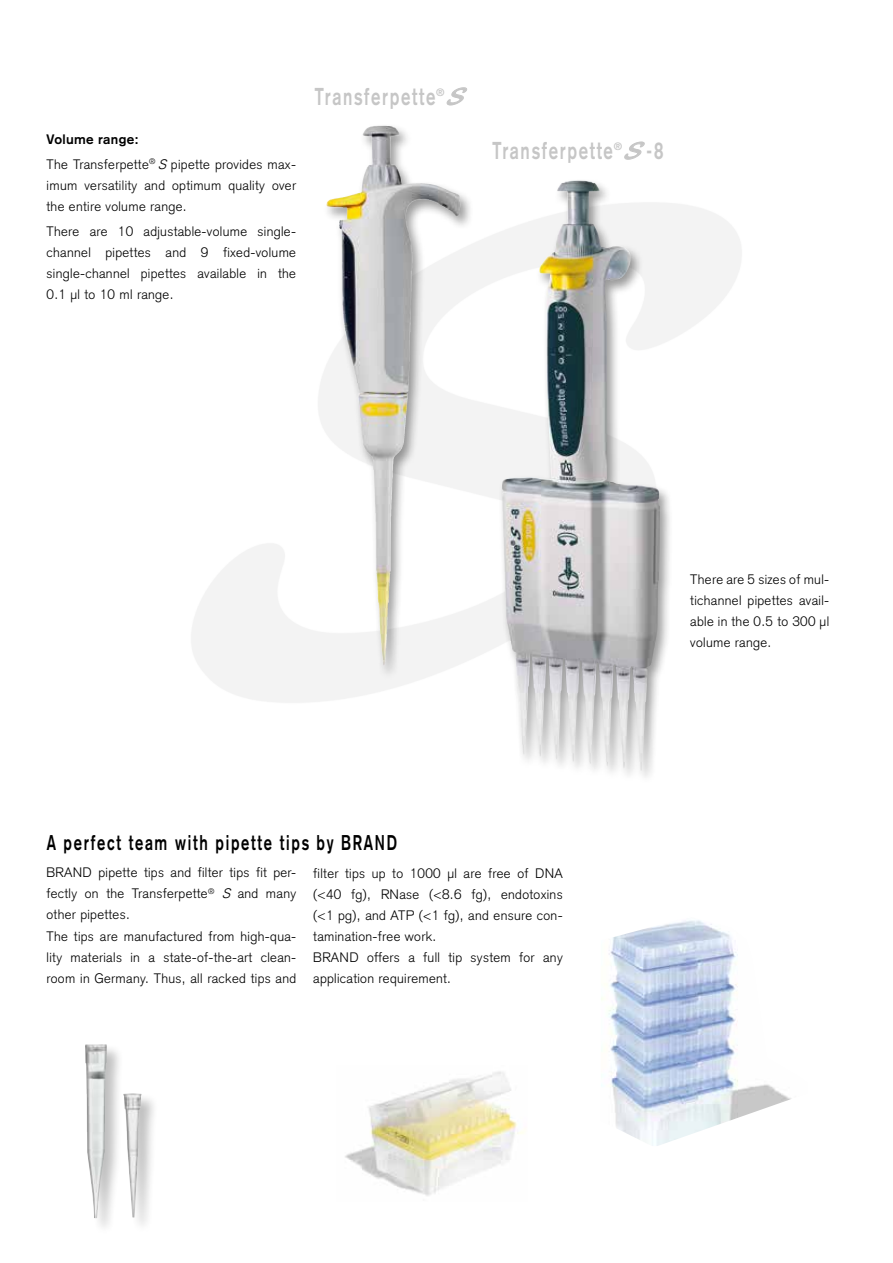
<style>
.page{position:relative;width:893px;height:1263px;background:#fff}
.page>*{position:absolute;margin:0;border:0;box-sizing:border-box;transform-origin:0 0}
.t1{font:italic 25.5px "Blacklight D";color:#c6c6c6}
.t2{font:700 24px "Akzidenz Grotesk";letter-spacing:.1em;color:#c6c6c6;scale:.7 1}
.t3{font:700 21px "Akzidenz Grotesk";letter-spacing:.12em;color:#000;scale:.7 1}
.t4{font:300 13.5px/21px "Akzidenz Grotesk";letter-spacing:.025em;color:#000}
.t5{font:700 10.5px "Akzidenz Grotesk";color:#c6c6c6}
.s1{font-weight:700}
.s2{font-style:italic}
.s3{font-family:"Blacklight D";font-weight:400;font-style:italic;font-size:25.5px}
</style>
<div class="page">
<div style="left:322px;top:123px;width:152px;height:557px;background:#000;opacity:.4"></div>
<img style="left:326px;top:126px;width:55px;height:295px">
<svg style="left:446px;top:87px;width:21px;height:19px"></svg>
<svg style="left:624px;top:141px;width:21px;height:19px"></svg>
<div style="left:497px;top:178px;width:176px;height:607px;background:#000;opacity:.4"></div>
<img style="left:502px;top:180px;width:76px;height:576px">
<img style="left:601px;top:920px;width:191px;height:226px">
<div style="left:123px;top:1093px;width:36px;height:141px;background:#000;opacity:.25"></div>
<img style="left:125px;top:1093px;width:17px;height:124px">
<div style="left:85px;top:1044px;width:40px;height:191px;background:#000;opacity:.25"></div>
<img style="left:85px;top:1044px;width:22px;height:174px">
<img style="left:345px;top:1071px;width:179px;height:125px">
<p class="t4" style="left:47px;top:126px;width:251px;line-height:25.2px"><span class="s1">Volume range:<br></span>The Transferpette<sup>®</sup> <span class="s2">S</span> pipette provides max-</p>
<p class="t4" style="left:47px;top:175px;width:251px">imum versatility and optimum quality over the entire volume range.</p>
<p class="t4" style="left:47px;top:221px;width:251px;text-align:justify">There are 10 adjustable-volume single&shy;channel pipettes and 9 fixed-volume single-channel pipettes available in the 0.1 μl to 10 ml range.</p>
<h2 class="t2" style="left:315px;top:82px;width:174px">Transferpette</h2>
<p class="t5" style="left:436px;top:86px;width:10px">®</p>
<h1 class="t1" style="left:448px;top:81px;width:23px">S</h1>
<h2 class="t2" style="left:493px;top:137px;width:174px">Transferpette</h2>
<p class="t5" style="left:614px;top:140px;width:10px">®</p>
<h2 class="t2" style="left:625px;top:137px;width:56px"><span class="s3">S</span>-8</h2>
<h3 class="t3" style="left:47px;top:830px;width:502px">A perfect team with pipette tips by BRAND</h3>
<p class="t4" style="left:47px;top:862px;width:251px">BRAND pipette tips and filter tips fit per&shy;fectly on the Transferpette<sup>®</sup> <span class="s2">S</span> and many other pipettes.<br>The tips are manufactured from high-qua&shy;lity materials in a state-of-the-art clean&shy;room in Germany. Thus, all racked tips and</p>
<p class="t4" style="left:313px;top:862px;width:251px">filter tips up to 1000 μl are free of DNA (&lt;40 fg), RNase (&lt;8.6 fg), endotoxins (&lt;1 pg), and ATP (&lt;1 fg), and ensure con&shy;tamination-free work.<br>BRAND offers a full tip system for any application requirement.</p>
<p class="t4" style="left:690px;top:569px;width:140px;text-align:justify">There are 5 sizes of mul&shy;tichannel pipettes avail&shy;able in the 0.5 to 300 μl volume range.</p>
</div>
